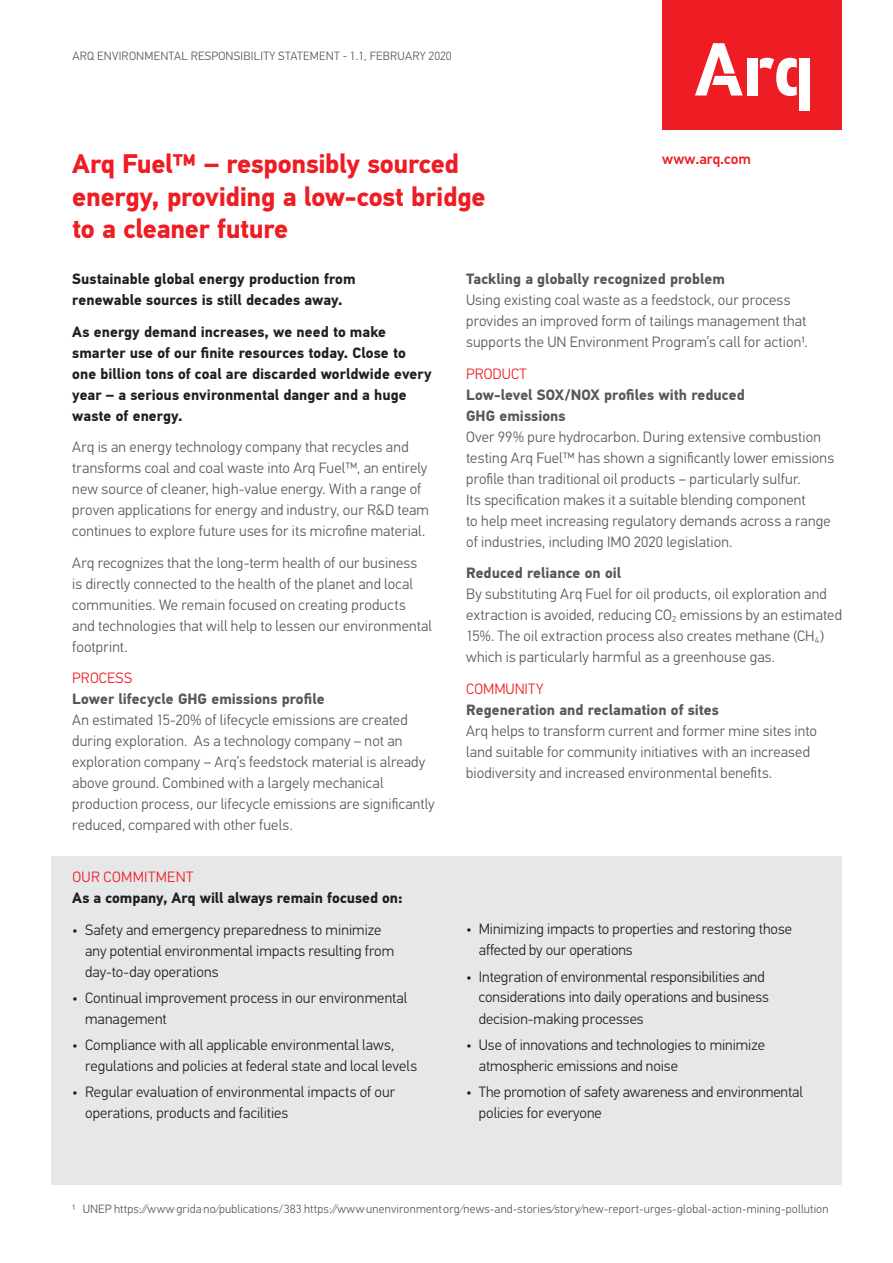
<style>
.page{position:relative;width:893px;height:1263px;background:#fff}
.page>*{position:absolute;margin:0;border:0;box-sizing:border-box;transform-origin:0 0}
.t1{font:700 27px/32.4px "PFDIN Text Pro";letter-spacing:-.015em;color:#ee1d23}
.t2{font:300 15px/21px "PFDIN Text Pro";letter-spacing:.01em;color:#57585a}
.t3{font:300 15px/21px "PFDIN Text Pro";letter-spacing:-.005em;color:#231f20}
.t4{font:700 15px/21px "PFDIN Text Pro";color:#231f20}
.t5{font:500 15px "PFDIN Text Pro";color:#ee1d23}
.t6{font:300 12px "PFDIN Text Pro";letter-spacing:.02em;color:#57585a}
.s1{color:#ee1d23}
.s2{font-weight:700}
.s3{font-weight:300;color:#ee1d23}
.s4{font-family:"MS Gothic";font-weight:400;font-size:13.5px}
</style>
<div class="page">
<div style="left:51px;top:856px;width:791px;height:329px;background:#e6e7e9"></div>
<div style="left:662px;top:0;width:180px;height:129px;background:#ee1d23"></div>
<svg style="left:695px;top:43px;width:48px;height:52px"></svg>
<div style="left:747px;top:58px;width:10px;height:37px;background:#fff"></div>
<svg style="left:760px;top:58px;width:37px;height:38px"></svg>
<div style="left:799px;top:58px;width:10px;height:53px;background:#fff"></div>
<p class="t6" style="left:72px;top:49px;width:381px">ARQ ENVIRONMENTAL RESPONSIBILITY STATEMENT - 1.1, FEBRUARY 2020</p>
<p class="t1" style="left:72px;top:148px;width:415px">Arq Fuel™ – responsibly sourced energy, providing a low-cost bridge to a cleaner future</p>
<p class="t5" style="left:662px;top:150px;width:90px">www.arq.com</p>
<p class="t4" style="left:72px;top:269px;width:285px">Sustainable global energy production from renewable sources is still decades away.</p>
<p class="t4" style="left:72px;top:321px;width:361px">As energy demand increases, we need to make smarter use of our finite resources today. Close to one billion tons of coal are discarded worldwide every year – a serious environmental danger and a huge waste of energy.</p>
<p class="t2" style="left:72px;top:437px;width:358px">Arq is an energy technology company that recycles and transforms coal and coal waste into Arq Fuel™, an entirely new source of cleaner, high-value energy. With a range of proven applications for energy and industry, our R&amp;D team continues to explore future uses for its microfine material.</p>
<p class="t2" style="left:72px;top:552px;width:361px">Arq recognizes that the long-term health of our business<br>is directly connected to the health of the planet and local communities. We remain focused on creating products and technologies that will help to lessen our environmental footprint.</p>
<p class="t2" style="left:72px;top:668px;width:364px"><span class="s1">PROCESS<br></span><span class="s2">Lower lifecycle GHG emissions profile<br></span>An estimated 15-20% of lifecycle emissions are created during exploration. As a technology company – not an exploration company – Arq’s feedstock material is already above ground. Combined with a largely mechanical production process, our lifecycle emissions are significantly reduced, compared with other fuels.</p>
<p class="t4" style="left:72px;top:866px;width:332px"><span class="s3">OUR COMMITMENT<br></span>As a company, Arq will always remain focused on:</p>
<p class="t3" style="left:85px;top:919px;width:311px;text-indent:-13px">• Safety and emergency preparedness to minimize any potential environmental impacts resulting from day-to-day operations</p>
<p class="t3" style="left:85px;top:987px;width:324px;text-indent:-13px">• Continual improvement process in our environmental management</p>
<p class="t3" style="left:85px;top:1035px;width:334px;text-indent:-13px">• Compliance with all applicable environmental laws, regulations and policies at federal state and local levels</p>
<p class="t3" style="left:85px;top:1082px;width:312px;text-indent:-13px">• Regular evaluation of environmental impacts of our operations, products and facilities</p>
<p class="t2" style="left:466px;top:269px;width:343px"><span class="s2">Tackling a globally recognized problem<br></span>Using existing coal waste as a feedstock, our process provides an improved form of tailings management that supports the UN Environment Program’s call for action1.</p>
<p class="t2" style="left:466px;top:363px;width:370px"><span class="s1">PRODUCT<br></span><span class="s2">Low-level SOX/NOX profiles with reduced<br>GHG emissions<br></span>Over 99% pure hydrocarbon. During extensive combustion testing Arq Fuel™ has shown a significantly lower emissions profile than traditional oil products – particularly sulfur.<br>Its specification makes it a suitable blending component<br>to help meet increasing regulatory demands across a range of industries, including IMO 2020 legislation.</p>
<p class="t2" style="left:466px;top:563px;width:377px"><span class="s2">Reduced reliance on oil<br></span>By substituting Arq Fuel for oil products, oil exploration and extraction is avoided, reducing CO<sub>2</sub> emissions by an estimated 15%. The oil extraction process also creates methane (CH<sub>4</sub>) which is particularly harmful as a greenhouse gas.</p>
<p class="t2" style="left:466px;top:678px;width:353px"><span class="s1">COMMUNITY<br></span><span class="s2">Regeneration and reclamation of sites<br></span>Arq helps to transform current and former mine sites into land suitable for community initiatives with an increased biodiversity and increased environmental benefits.</p>
<p class="t3" style="left:479px;top:919px;width:315px;text-indent:-13px">• Minimi<span class="s4">z</span>ing impacts to properties and restoring those affected by our operations</p>
<p class="t3" style="left:479px;top:966px;width:291px;text-indent:-13px">• Integration of environmental responsibilities and considerations into daily operations and business decision-making processes</p>
<p class="t3" style="left:479px;top:1034px;width:288px;text-indent:-13px">• Use of innovations and technologies to minimize atmospheric emissions and noise</p>
<p class="t3" style="left:479px;top:1081px;width:325px;text-indent:-13px">• The promotion of safety awareness and environmental policies for everyone</p>
<p class="t6" style="left:72px;top:1202px;width:758px">1 UNEP https://www.grida.no/publications/383 https://www.unenvironment.org/news-and-stories/story/new-report-urges-global-action-mining-pollution</p>
</div>
